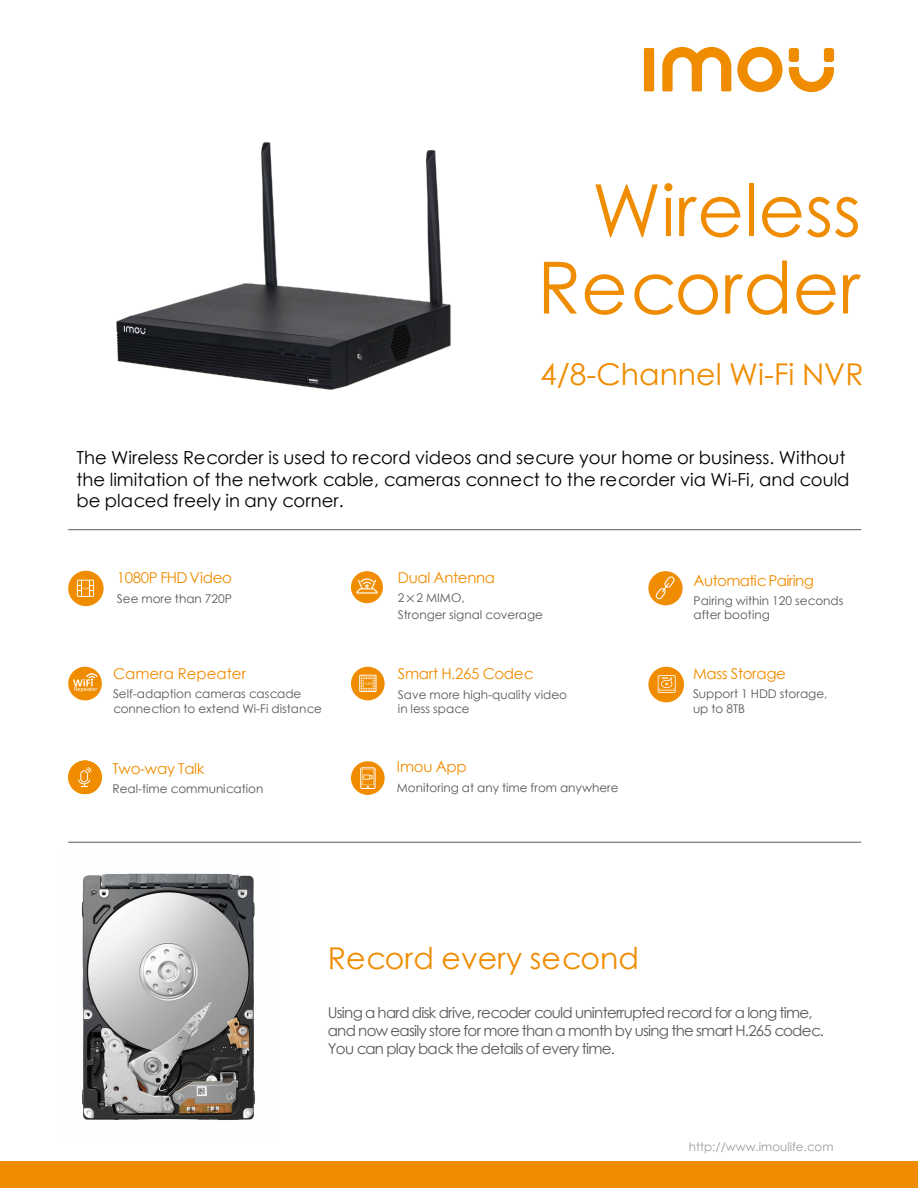
<style>
.page{position:relative;width:918px;height:1188px;background:#fff}
.page>*{position:absolute;margin:0;border:0;box-sizing:border-box;transform-origin:0 0}
.t1{font:72px/77.4px "ST Xihei";color:#f08c00;text-align:right}
.t2{font:30px "ST Xihei";color:#f08c00}
.t3{font:18px/21.6px "ST Xihei";color:#000}
.t4{font:15px/18px "ST Xihei";letter-spacing:-.05em;color:#595757}
.t5{font:15px "ST Xihei";letter-spacing:-.02em;color:#f08c00}
.t6{font:15px "ST Xihei";letter-spacing:-.04em;color:#f08c00}
.t7{font:15px "ST Xihei";color:#f08c00}
.t8{font:12px/14.4px "ST Xihei";color:#595757}
.t9{font:11.85px "ST Xihei";color:#999da0}
</style>
<div class="page">
<hr style="left:68px;top:529px;width:793px;height:1px;background:#595757">
<div style="left:0;top:1161px;width:918px;height:27px;background:#f08c00"></div>
<svg style="left:68px;top:761px;width:34px;height:33px"></svg>
<div style="left:351px;top:667px;width:34px;height:33px;background:#f08c00;border-radius:50%"></div>
<svg style="left:359px;top:675px;width:18px;height:17px"></svg>
<div style="left:68px;top:667px;width:34px;height:33px;background:#f08c00;border-radius:50%"></div>
<svg style="left:73px;top:673px;width:25px;height:19px"></svg>
<hr style="left:68px;top:842px;width:793px;height:1px;background:#595757">
<div style="left:68px;top:571px;width:36px;height:35px;background:#f08c00;border-radius:50%"></div>
<svg style="left:77px;top:580px;width:17px;height:17px"></svg>
<div style="left:648px;top:571px;width:35px;height:34px;background:#f08c00;border-radius:50%"></div>
<svg style="left:655px;top:576px;width:20px;height:24px"></svg>
<div style="left:648px;top:667px;width:36px;height:35px;background:#f08c00;border-radius:50%"></div>
<svg style="left:658px;top:675px;width:26px;height:18px"></svg>
<div style="left:351px;top:571px;width:32px;height:32px;background:#f08c00;border-radius:50%"></div>
<svg style="left:356px;top:579px;width:22px;height:15px"></svg>
<div style="left:644px;top:48px;width:10px;height:43px;background:#f08c00"></div>
<svg style="left:737px;top:47px;width:46px;height:45px"></svg>
<div style="left:789px;top:48px;width:10px;height:14px;background:#f08c00;border-radius:3px"></div>
<div style="left:824px;top:48px;width:10px;height:14px;background:#f08c00;border-radius:3px"></div>
<svg style="left:789px;top:67px;width:45px;height:26px"></svg>
<svg style="left:662px;top:47px;width:69px;height:44px"></svg>
<img style="left:116px;top:142px;width:335px;height:248px">
<div style="left:351px;top:761px;width:34px;height:34px;background:#f08c00;border-radius:50%"></div>
<svg style="left:360px;top:767px;width:16px;height:22px"></svg>
<img style="left:81px;top:873px;width:174px;height:247px">
<h1 class="t1" style="left:537px;top:170px;width:325px">Wireless<br>Recorder</h1>
<h2 class="t2" style="left:540px;top:353px;width:325px">4/8-Channel Wi-Fi NVR</h2>
<h3 class="t3" style="left:76px;top:447px;width:775px">The Wireless Recorder is used to record videos and secure your home or business. Without the limitation of the network cable, cameras connect to the recorder via Wi-Fi, and could be placed freely in any corner.</h3>
<p class="t5" style="left:117px;top:567px;width:117px">1080P FHD Video</p>
<p class="t8" style="left:117px;top:591px;width:117px">See more than 720P</p>
<p class="t5" style="left:398px;top:567px;width:99px">Dual Antenna</p>
<p class="t8" style="left:398px;top:588px;width:147px;line-height:17.4px">2×2 MIMO,<br>Stronger signal coverage</p>
<p class="t7" style="left:113px;top:663px;width:135px">Camera Repeater</p>
<p class="t5" style="left:398px;top:663px;width:137px">Smart H.265 Codec</p>
<p class="t8" style="left:113px;top:686px;width:210px;line-height:15px">Self-adaption cameras cascade connection to extend Wi-Fi distance</p>
<p class="t8" style="left:398px;top:687px;width:171px">Save more high-quality video in less space</p>
<p class="t5" style="left:112px;top:758px;width:94px">Two-way Talk</p>
<p class="t8" style="left:112px;top:781px;width:152px">Real-time communication</p>
<p class="t5" style="left:397px;top:756px;width:71px">Imou App</p>
<p class="t8" style="left:397px;top:780px;width:223px">Monitoring at any time from anywhere</p>
<p class="t6" style="left:694px;top:570px;width:122px">Automatic Pairing</p>
<p class="t8" style="left:694px;top:593px;width:151px">Pairing within 120 seconds after booting</p>
<p class="t5" style="left:693px;top:663px;width:94px">Mass Storage</p>
<p class="t8" style="left:693px;top:687px;width:136px">Support 1 HDD storage, up to 8TB</p>
<h2 class="t2" style="left:328px;top:937px;width:313px">Record every second</h2>
<p class="t4" style="left:328px;top:1004px;width:498px">Using a hard disk drive, recoder could uninterrupted record for a long time, and now easily store for more than a month by using the smart H.265 codec.<br>You can play back the details of every time.</p>
<p class="t9" style="left:689px;top:1139px;width:146px">http://www.imoulife.com</p>
</div>
